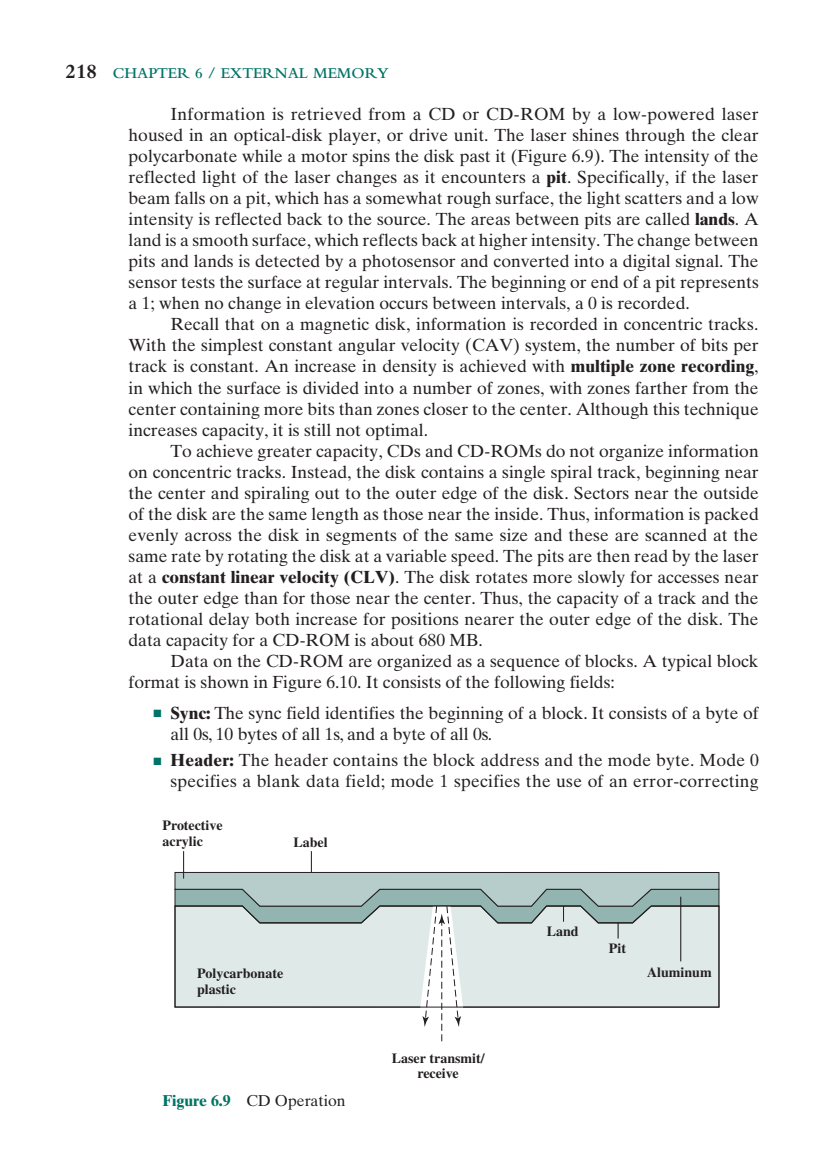
<style>
.page{position:relative;width:823px;height:1171px;background:#fff}
.page>*{position:absolute;margin:0;border:0;box-sizing:border-box;transform-origin:0 0}
.t1{font:17.5px/21px "Times Ten LT Std";color:#231f20}
.t2{font:600 15.75px "Bembo Std";color:#007366}
.t3{font:15.75px "Times Ten LT Std";color:#231f20}
.t4{font:700 14px/15.8px "Times LT Std";color:#231f20}
.s1{font-weight:700;font-size:21px;color:#231f20}
.s2{font-weight:700}
.s3{color:#007366}
.s4{font-weight:700;color:#007366}
</style>
<div class="page">
<svg style="left:174px;top:851px;width:545px;height:190px"></svg>
<svg style="left:174px;top:905px;width:545px;height:103px;background:#d2dddc"></svg>
<p class="t2" style="left:66px;top:65px;width:325px"><span class="s1">218</span> CHAPTER 6 / EXTERNAL MEMORY</p>
<p class="t1" style="left:171px;top:104px;width:589px">Information is retrieved from a CD or CD--ROM by a low--powered laser</p>
<p class="t1" style="left:129px;top:125px;width:632px">housed in an optical--disk player, or drive unit. The laser shines through the clear</p>
<p class="t1" style="left:129px;top:146px;width:631px">polycarbonate while a motor spins the disk past it (Figure 6.9). The intensity of the</p>
<p class="t1" style="left:129px;top:167px;width:631px">reflected light of the laser changes as it encounters a <span class="s2">pit</span>. Specifically, if the laser</p>
<p class="t1" style="left:129px;top:188px;width:631px">beam falls on a pit, which has a somewhat rough surface, the light scatters and a low</p>
<p class="t1" style="left:129px;top:209px;width:631px">intensity is reflected back to the source. The areas between pits are called <span class="s2">lands</span>. A</p>
<p class="t1" style="left:129px;top:230px;width:631px">land is a smooth surface, which reflects back at higher intensity. The change between</p>
<p class="t1" style="left:129px;top:251px;width:631px">pits and lands is detected by a photosensor and converted into a digital signal. The</p>
<p class="t1" style="left:129px;top:272px;width:632px">sensor tests the surface at regular intervals. The beginning or end of a pit represents</p>
<p class="t1" style="left:129px;top:293px;width:563px">a 1; when no change in elevation occurs between intervals, a 0 is recorded.</p>
<p class="t1" style="left:171px;top:314px;width:589px">Recall that on a magnetic disk, information is recorded in concentric tracks.</p>
<p class="t1" style="left:129px;top:335px;width:632px">With the simplest constant angular velocity (CAV) system, the number of bits per</p>
<p class="t1" style="left:129px;top:356px;width:631px">track is constant. An increase in density is achieved with <span class="s2">multiple zone recording</span>,</p>
<p class="t1" style="left:129px;top:377px;width:631px">in which the surface is divided into a number of zones, with zones farther from the</p>
<p class="t1" style="left:129px;top:398px;width:632px">center containing more bits than zones closer to the center. Although this technique</p>
<p class="t1" style="left:129px;top:419px;width:301px">increases capacity, it is still not optimal.</p>
<p class="t1" style="left:171px;top:440px;width:590px">To achieve greater capacity, CDs and CD-ROMs do not organize information</p>
<p class="t1" style="left:129px;top:461px;width:631px">on concentric tracks. Instead, the disk contains a single spiral track, beginning near</p>
<p class="t1" style="left:129px;top:482px;width:632px">the center and spiraling out to the outer edge of the disk. Sectors near the outside</p>
<p class="t1" style="left:129px;top:503px;width:632px">of the disk are the same length as those near the inside. Thus, information is packed</p>
<p class="t1" style="left:129px;top:524px;width:631px">evenly across the disk in segments of the same size and these are scanned at the</p>
<p class="t1" style="left:129px;top:545px;width:631px">same rate by rotating the disk at a variable speed. The pits are then read by the laser</p>
<p class="t1" style="left:129px;top:566px;width:631px">at a <span class="s2">constant linear velocity (CLV)</span>. The disk rotates more slowly for accesses near</p>
<p class="t1" style="left:129px;top:587px;width:631px">the outer edge than for those near the center. Thus, the capacity of a track and the</p>
<p class="t1" style="left:129px;top:608px;width:631px">rotational delay both increase for positions nearer the outer edge of the disk. The</p>
<p class="t1" style="left:129px;top:629px;width:356px">data capacity for a CD-ROM is about 680 MB.</p>
<p class="t1" style="left:171px;top:650px;width:589px">Data on the CD-ROM are organized as a sequence of blocks. A typical block</p>
<p class="t1" style="left:129px;top:671px;width:488px">format is shown in Figure 6.10. It consists of the following fields:</p>
<p class="t1" style="left:171px;top:702px;width:589px;text-indent:-18px"><span class="s3">■</span> <span class="s2">Sync:</span> The sync field identifies the beginning of a block. It consists of a byte of all 0s, 10 bytes of all 1s, and a byte of all 0s.</p>
<p class="t1" style="left:153px;top:750px;width:607px;text-align:right"><span class="s3">■</span> <span class="s2">Header:</span> The header contains the block address and the mode byte. Mode 0 specifies a blank data field; mode 1 specifies the use of an error-correcting</p>
<p class="t4" style="left:162px;top:817px;width:62px">Protective acrylic</p>
<p class="t4" style="left:293px;top:834px;width:36px">Label</p>
<p class="t4" style="left:197px;top:965px;width:88px">Polycarbonate plastic</p>
<p class="t3" style="left:162px;top:1091px;width:185px"><span class="s4">Figure 6.9</span> CD Operation</p>
<p class="t4" style="left:392px;top:1049px;width:94px;text-align:center">Laser transmit/ receive</p>
<p class="t4" style="left:547px;top:923px;width:33px">Land</p>
<p class="t4" style="left:609px;top:940px;width:19px">Pit</p>
<p class="t4" style="left:647px;top:964px;width:66px">Aluminum</p>
</div>
